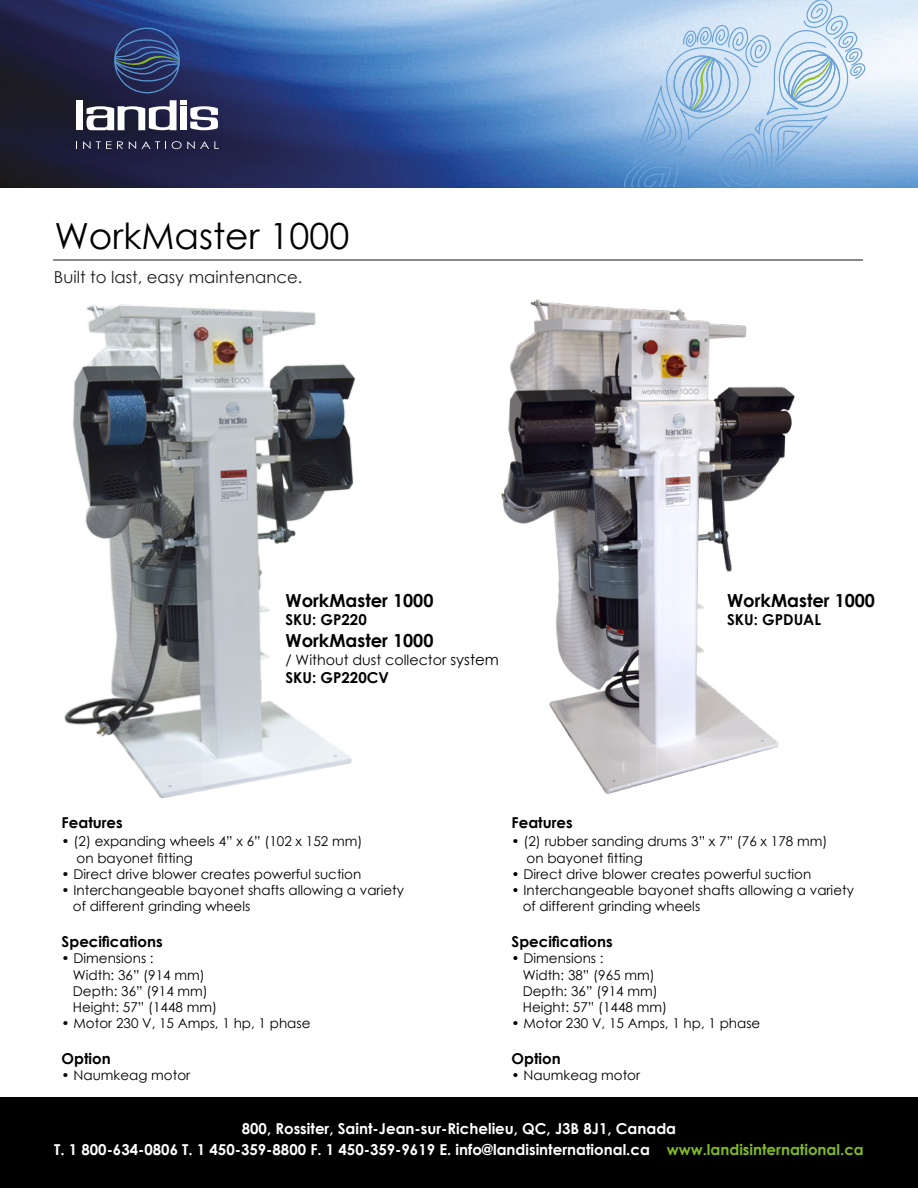
<style>
.page{position:relative;width:918px;height:1188px;background:#fff}
.page>*{position:absolute;margin:0;border:0;box-sizing:border-box;transform-origin:0 0}
.t1{font:36px "Century Gothic";color:#000}
.t2{font:700 18px "Century Gothic";color:#000}
.t3{font:16.5px "Century Gothic";color:#212121}
.t4{font:700 15px/21px "Century Gothic";color:#fff;text-align:center}
.t5{font:700 15px "Century Gothic";color:#000}
.t6{font:14.25px "Century Gothic";color:#000}
.t7{font:13.5px/16.2px "Century Gothic";color:#000}
.s1{font-size:15px}
.s2{color:#80ba27}
</style>
<div class="page">
<div style="left:0;top:1097px;width:918px;height:91px;background:#000"></div>
<img style="left:0;top:0;width:918px;height:187px">
<svg style="left:624px;top:0;width:242px;height:186px;background:#aac9e7"></svg>
<svg style="left:83px;top:141px;width:28px;height:8px"></svg>
<svg style="left:117px;top:141px;width:6px;height:8px"></svg>
<svg style="left:129px;top:141px;width:37px;height:8px"></svg>
<svg style="left:172px;top:141px;width:47px;height:8px"></svg>
<svg style="left:114px;top:27px;width:66px;height:66px;background:#2f4273"></svg>
<div style="left:76px;top:100px;width:7px;height:30px;background:#fff"></div>
<svg style="left:87px;top:100px;width:131px;height:30px"></svg>
<hr style="left:53px;top:259px;width:810px;height:2px;background:#212121">
<img style="left:64px;top:304px;width:292px;height:495px">
<img style="left:501px;top:299px;width:294px;height:495px">
<h1 class="t1" style="left:54px;top:210px;width:296px">WorkMaster 1000</h1>
<p class="t3" style="left:54px;top:266px;width:250px">Built to last, easy maintenance.</p>
<h2 class="t2" style="left:285px;top:587px;width:149px">WorkMaster 1000</h2>
<p class="t5" style="left:285px;top:609px;width:83px">SKU: GP220</p>
<h2 class="t2" style="left:285px;top:627px;width:149px">WorkMaster 1000</h2>
<p class="t6" style="left:285px;top:650px;width:215px">/ Without dust collector <span class="s1">system</span></p>
<p class="t5" style="left:285px;top:666px;width:105px">SKU: GP220CV</p>
<h2 class="t2" style="left:727px;top:587px;width:149px">WorkMaster 1000</h2>
<p class="t5" style="left:727px;top:609px;width:95px">SKU: GPDUAL</p>
<p class="t5" style="left:62px;top:812px;width:63px">Features</p>
<p class="t7" style="left:77px;top:833px;width:287px;text-indent:-15px">• (2) expanding wheels 4” x 6” (102 x 152 mm) on bayonet fitting</p>
<p class="t7" style="left:62px;top:866px;width:301px">• Direct drive blower creates powerful suction</p>
<p class="t7" style="left:73px;top:882px;width:333px;text-indent:-11px">• Interchangeable bayonet shafts allowing a variety of different grinding wheels</p>
<p class="t5" style="left:62px;top:930px;width:103px">Specifications</p>
<p class="t7" style="left:73px;top:950px;width:146px;text-indent:-11px">• Dimensions :<br>Width: 36” (914 mm)<br>Depth: 36” (914 mm)<br>Height: 57” (1448 mm)</p>
<p class="t7" style="left:62px;top:1015px;width:250px">• Motor 230 V, 15 Amps, 1 hp, 1 phase</p>
<p class="t5" style="left:62px;top:1047px;width:51px">Option</p>
<p class="t7" style="left:62px;top:1067px;width:130px">• Naumkeag motor</p>
<p class="t5" style="left:512px;top:812px;width:63px">Features</p>
<p class="t7" style="left:527px;top:833px;width:302px;text-indent:-15px">• (2) rubber sanding drums 3” x 7” (76 x 178 mm) on bayonet fitting</p>
<p class="t7" style="left:512px;top:866px;width:301px">• Direct drive blower creates powerful suction</p>
<p class="t7" style="left:523px;top:882px;width:333px;text-indent:-11px">• Interchangeable bayonet shafts allowing a variety of different grinding wheels</p>
<p class="t5" style="left:512px;top:930px;width:103px">Specifications</p>
<p class="t7" style="left:523px;top:950px;width:146px;text-indent:-11px">• Dimensions :<br>Width: 38” (965 mm)<br>Depth: 36” (914 mm)<br>Height: 57” (1448 mm)</p>
<p class="t7" style="left:512px;top:1015px;width:250px">• Motor 230 V, 15 Amps, 1 hp, 1 phase</p>
<p class="t5" style="left:512px;top:1047px;width:51px">Option</p>
<p class="t7" style="left:512px;top:1067px;width:130px">• Naumkeag motor</p>
<p class="t4" style="left:54px;top:1118px;width:811px">800, Rossiter, Saint-Jean-sur-Richelieu, QC, J3B 8J1, Canada<br>T. 1 800-634-0806 T. 1 450-359-8800 F. 1 450-359-9619 E. info@landisinternational.ca <span class="s2">www.landisinternational.ca</span></p>
</div>
